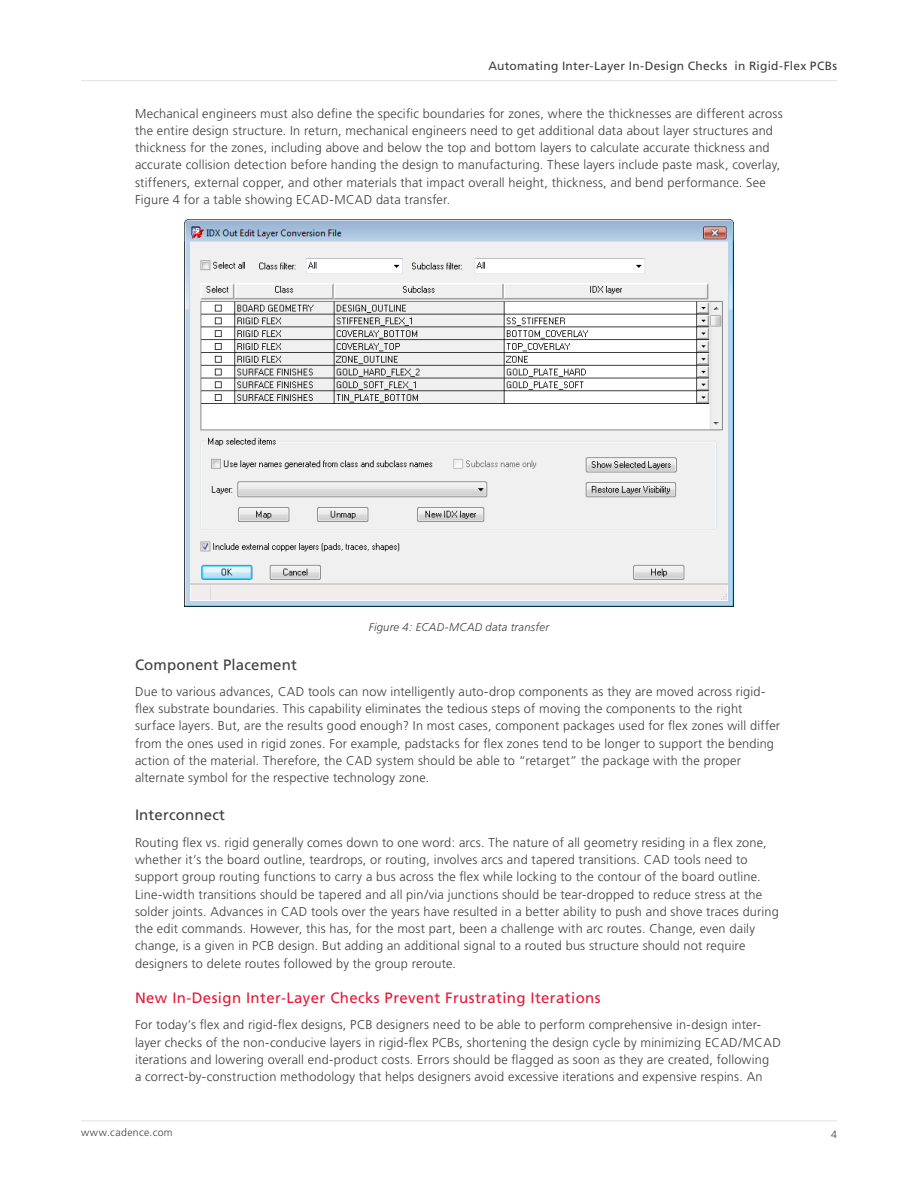
<style>
.page{position:relative;width:918px;height:1188px;background:#fff}
.page>*{position:absolute;margin:0;border:0;box-sizing:border-box;transform-origin:0 0}
.Body_Header_A{font:15px "Frutiger";letter-spacing:.025em;color:#e51836}
.Body_Header_B{font:15px "Frutiger";letter-spacing:.01em;color:#3e3e3f}
.Body{font:300 12.75px/17.2px "Frutiger";letter-spacing:.015em;color:#3e3e3f}
.t1{font:12px "Frutiger";letter-spacing:.02em;color:#3e3e3f}
.t2{font:italic 300 11.25px "Frutiger";letter-spacing:.02em;color:#3e3e3f}
.t3{font:300 10.5px "Frutiger";letter-spacing:.04em;color:#3e3e3f}
</style>
<div class="page">
<img style="left:185px;top:220px;width:548px;height:387px">
<hr style="left:81px;top:1121px;width:756px;height:1px;background:#e1e2e4">
<hr style="left:81px;top:80px;width:756px;height:1px;background:#e1e2e4">
<p class="t1" style="left:488px;top:59px;width:350px">Automating Inter-Layer In-Design Checks in Rigid-Flex PCBs</p>
<p class="Body" style="left:135px;top:105px;width:649px">Mechanical engineers must also define the specific boundaries for zones, where the thicknesses are different across the entire design structure. In return, mechanical engineers need to get additional data about layer structures and thickness for the zones, including above and below the top and bottom layers to calculate accurate thickness and accurate collision detection before handing the design to manufacturing. These layers include paste mask, coverlay, stiffeners, external copper, and other materials that impact overall height, thickness, and bend performance. See Figure 4 for a table showing ECAD-MCAD data transfer.</p>
<p class="t2" style="left:369px;top:621px;width:182px">Figure 4: ECAD-MCAD data transfer</p>
<p class="Body_Header_B" style="left:135px;top:656px;width:163px">Component Placement</p>
<p class="Body" style="left:135px;top:683px;width:647px">Due to various advances, CAD tools can now intelligently auto-drop components as they are moved across rigid&shy;flex substrate boundaries. This capability eliminates the tedious steps of moving the components to the right surface layers. But, are the results good enough? In most cases, component packages used for flex zones will differ from the ones used in rigid zones. For example, padstacks for flex zones tend to be longer to support the bending action of the material. Therefore, the CAD system should be able to “retarget” the package with the proper alternate symbol for the respective technology zone.</p>
<p class="Body_Header_B" style="left:135px;top:806px;width:91px">Interconnect</p>
<p class="Body" style="left:135px;top:834px;width:645px">Routing flex vs. rigid generally comes down to one word: arcs. The nature of all geometry residing in a flex zone, whether it’s the board outline, teardrops, or routing, involves arcs and tapered transitions. CAD tools need to support group routing functions to carry a bus across the flex while locking to the contour of the board outline.<br>Line-width transitions should be tapered and all pin/via junctions should be tear-dropped to reduce stress at the solder joints. Advances in CAD tools over the years have resulted in a better ability to push and shove traces during the edit commands. However, this has, for the most part, been a challenge with arc routes. Change, even daily change, is a given in PCB design. But adding an additional signal to a routed bus structure should not require designers to delete routes followed by the group reroute.</p>
<p class="Body_Header_A" style="left:135px;top:989px;width:467px">New In-Design Inter-Layer Checks Prevent Frustrating Iterations</p>
<p class="Body" style="left:135px;top:1017px;width:647px">For today’s flex and rigid-flex designs, PCB designers need to be able to perform comprehensive in-design inter&shy;layer checks of the non-conducive layers in rigid-flex PCBs, shortening the design cycle by minimizing ECAD/MCAD iterations and lowering overall end-product costs. Errors should be flagged as soon as they are created, following<br>a correct-by-construction methodology that helps designers avoid excessive iterations and expensive respins. An</p>
<p class="t3" style="left:81px;top:1127px;width:93px">www.cadence.com</p>
<p class="t3" style="left:831px;top:1128px;width:7px">4</p>
</div>
